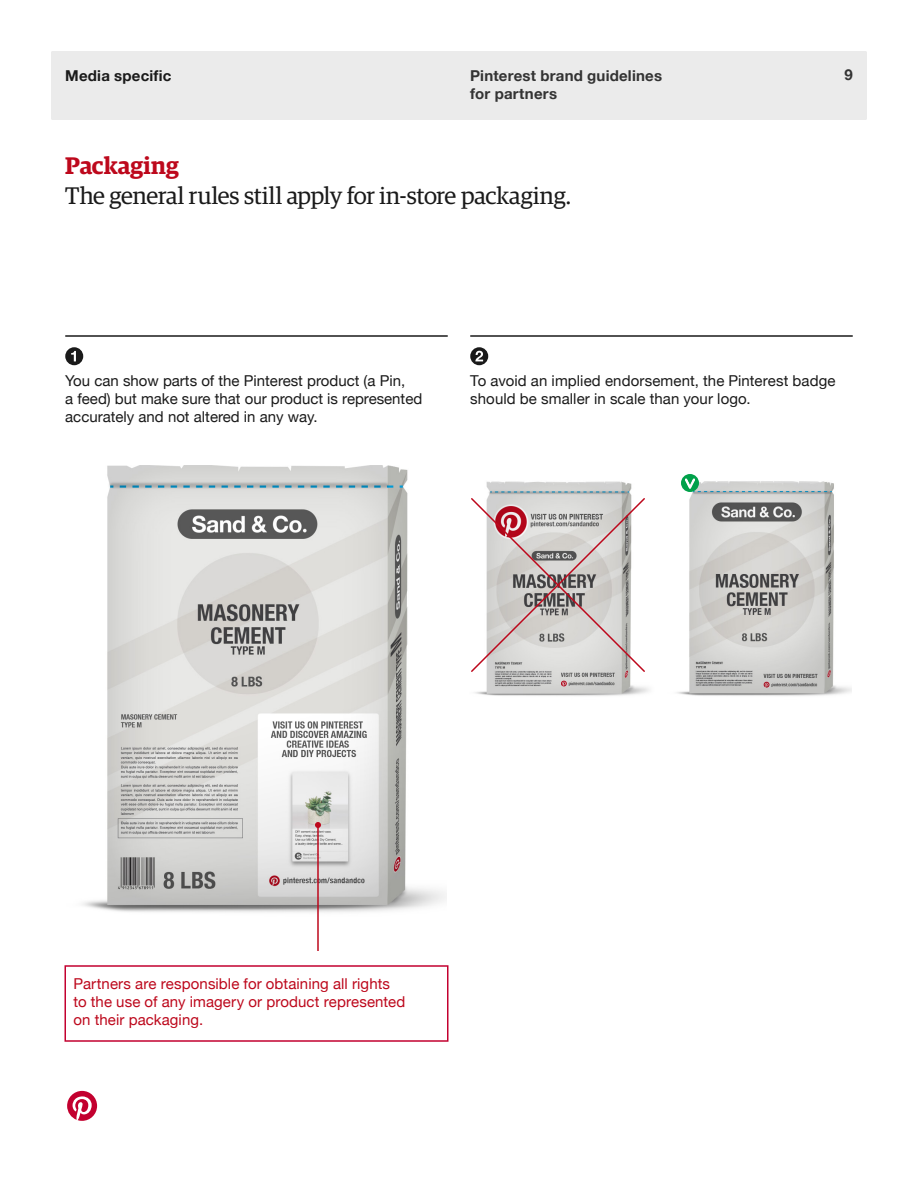
<style>
.page{position:relative;width:918px;height:1188px;background:#fff}
.page>*{position:absolute;margin:0;border:0;box-sizing:border-box;transform-origin:0 0}
.t1{font:24px "Guardian Egyp";letter-spacing:-.01em;color:#1a1a1a}
.t2{font:600 24px "Guardian Egyp";letter-spacing:-.005em;color:#bd081c}
.t3{font:15px/18px "Helvetica Neue";color:#1a1a1a}
.t4{font:15px/18px "Helvetica Neue";letter-spacing:.005em;color:#bd081c}
.t5{font:700 15px/18px "Helvetica Neue";letter-spacing:.015em;color:#333}
.t6{font:700 15px "Helvetica Neue";letter-spacing:.015em;color:#1a1a1a}
</style>
<div class="page">
<div style="left:51px;top:51px;width:816px;height:69px;background:#ebebeb;border-radius:2px"></div>
<svg style="left:67px;top:1091px;width:30px;height:30px"></svg>
<img style="left:475px;top:481px;width:377px;height:215px">
<svg style="left:471px;top:497px;width:175px;height:176px"></svg>
<svg style="left:681px;top:474px;width:18px;height:18px"></svg>
<hr style="left:470px;top:335px;width:383px;height:2px;background:#1a1a1a">
<hr style="left:65px;top:335px;width:383px;height:2px;background:#1a1a1a">
<div style="left:65px;top:347px;width:18px;height:18px;background:#1a1a1a;border-radius:50%"></div>
<svg style="left:71px;top:351px;width:5px;height:10px"></svg>
<svg style="left:470px;top:347px;width:18px;height:18px"></svg>
<svg style="left:475px;top:351px;width:8px;height:10px"></svg>
<img style="left:82px;top:465px;width:365px;height:448px">
<hr style="left:317px;top:825px;width:2px;height:126px;background:#bd081c">
<svg style="left:315px;top:822px;width:6px;height:6px"></svg>
<p class="t6" style="left:65px;top:64px;width:108px">Media specific</p>
<p class="t5" style="left:844px;top:66px;width:10px">9</p>
<p class="t5" style="left:470px;top:67px;width:193px">Pinterest brand guidelines for partners</p>
<h1 class="t2" style="left:65px;top:148px;width:115px">Packaging</h1>
<h1 class="t1" style="left:65px;top:179px;width:507px">The general rules still apply for in-store packaging.</h1>
<p class="t3" style="left:65px;top:372px;width:359px">You can show parts of the Pinterest product (a Pin,<br>a feed) but make sure that our product is represented accurately and not altered in any way.</p>
<p class="t3" style="left:470px;top:372px;width:367px">To avoid an implied endorsement, the Pinterest badge should be smaller in scale than your logo.</p>
<p class="t4" style="left:74px;top:975px;width:333px">Partners are responsible for obtaining all rights to the use of any imagery or product represented on their packaging.</p>
</div>
